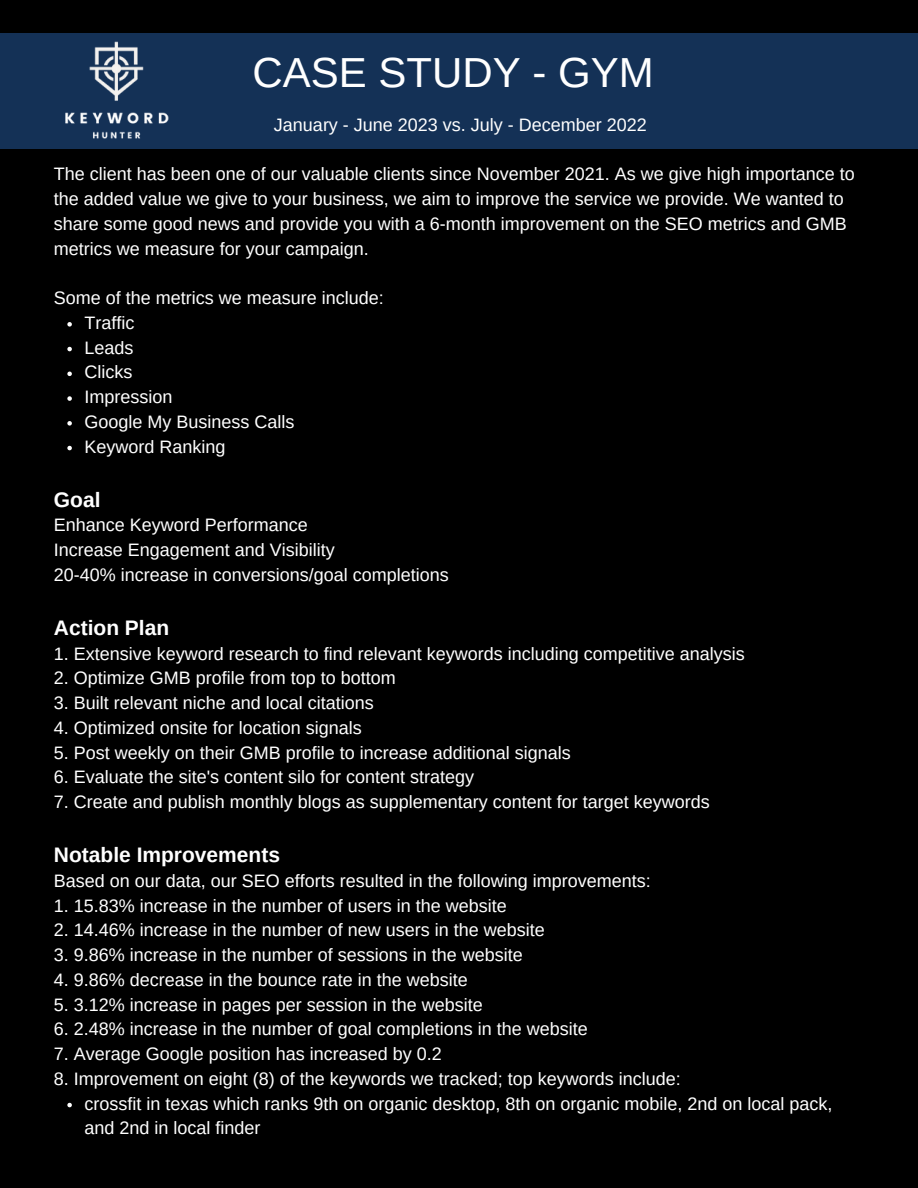
<style>
.page{position:relative;width:918px;height:1188px;background:#000}
.page>*{position:absolute;margin:0;border:0;box-sizing:border-box;transform-origin:0 0}
.t1{font:42px "Arimo";color:#fff}
.t2{font:700 21px "Arimo";color:#fff}
.t3{font:18px/24.8px "Arimo";color:#fff}
</style>
<div class="page">
<div style="left:0;top:33px;width:918px;height:116px;background:#143156"></div>
<svg style="left:67px;top:322px;width:5px;height:5px"></svg>
<svg style="left:67px;top:347px;width:5px;height:4px"></svg>
<svg style="left:67px;top:372px;width:5px;height:4px"></svg>
<svg style="left:67px;top:396px;width:5px;height:5px"></svg>
<svg style="left:67px;top:421px;width:5px;height:5px"></svg>
<svg style="left:67px;top:446px;width:5px;height:4px"></svg>
<svg style="left:67px;top:1103px;width:5px;height:4px"></svg>
<img style="left:65px;top:41px;width:104px;height:98px">
<p class="t1" style="left:252px;top:49px;width:403px">CASE STUDY - GYM</p>
<p class="t3" style="left:274px;top:112px;width:374px">January - June 2023 vs. July - December 2022</p>
<h1 class="t3" style="left:54px;top:162px;width:802px">The client has been one of our valuable clients since November 2021. As we give high importance to the added value we give to your business, we aim to improve the service we provide. We wanted to share some good news and provide you with a 6-month improvement on the SEO metrics and GMB metrics we measure for your campaign.</h1>
<p class="t3" style="left:54px;top:285px;width:331px">Some of the metrics we measure include:</p>
<p class="t3" style="left:84px;top:310px;width:51px">Traffic</p>
<p class="t3" style="left:84px;top:335px;width:51px">Leads</p>
<p class="t3" style="left:84px;top:360px;width:49px">Clicks</p>
<p class="t3" style="left:84px;top:384px;width:90px">Impression</p>
<p class="t3" style="left:84px;top:409px;width:211px">Google My Business Calls</p>
<p class="t3" style="left:84px;top:434px;width:143px">Keyword Ranking</p>
<p class="t2" style="left:54px;top:488px;width:48px">Goal</p>
<p class="t3" style="left:54px;top:513px;width:255px">Enhance Keyword Performance</p>
<p class="t3" style="left:54px;top:537px;width:282px">Increase Engagement and Visibility</p>
<p class="t3" style="left:54px;top:562px;width:397px">20-40% increase in conversions/goal completions</p>
<p class="t2" style="left:54px;top:616px;width:117px">Action Plan</p>
<p class="t3" style="left:54px;top:641px;width:692px">1. Extensive keyword research to find relevant keywords including competitive analysis</p>
<p class="t3" style="left:54px;top:666px;width:343px">2. Optimize GMB profile from top to bottom</p>
<p class="t3" style="left:54px;top:690px;width:321px">3. Built relevant niche and local citations</p>
<p class="t3" style="left:54px;top:715px;width:309px">4. Optimized onsite for location signals</p>
<p class="t3" style="left:54px;top:740px;width:518px">5. Post weekly on their GMB profile to increase additional signals</p>
<p class="t3" style="left:54px;top:765px;width:422px">6. Evaluate the site's content silo for content strategy</p>
<p class="t3" style="left:54px;top:789px;width:657px">7. Create and publish monthly blogs as supplementary content for target keywords</p>
<p class="t2" style="left:54px;top:843px;width:228px">Notable Improvements</p>
<p class="t3" style="left:54px;top:868px;width:598px">Based on our data, our SEO efforts resulted in the following improvements:</p>
<p class="t3" style="left:54px;top:893px;width:454px">1. 15.83% increase in the number of users in the website</p>
<p class="t3" style="left:54px;top:918px;width:492px">2. 14.46% increase in the number of new users in the website</p>
<p class="t3" style="left:54px;top:942px;width:470px">3. 9.86% increase in the number of sessions in the website</p>
<p class="t3" style="left:54px;top:967px;width:415px">4. 9.86% decrease in the bounce rate in the website</p>
<p class="t3" style="left:54px;top:992px;width:430px">5. 3.12% increase in pages per session in the website</p>
<p class="t3" style="left:54px;top:1017px;width:535px">6. 2.48% increase in the number of goal completions in the website</p>
<p class="t3" style="left:54px;top:1041px;width:389px">7. Average Google position has increased by 0.2</p>
<p class="t3" style="left:54px;top:1066px;width:628px">8. Improvement on eight (8) of the keywords we tracked; top keywords include:</p>
<p class="t3" style="left:84px;top:1091px;width:749px">crossfit in texas which ranks 9th on organic desktop, 8th on organic mobile, 2nd on local pack, and 2nd in local finder</p>
</div>
